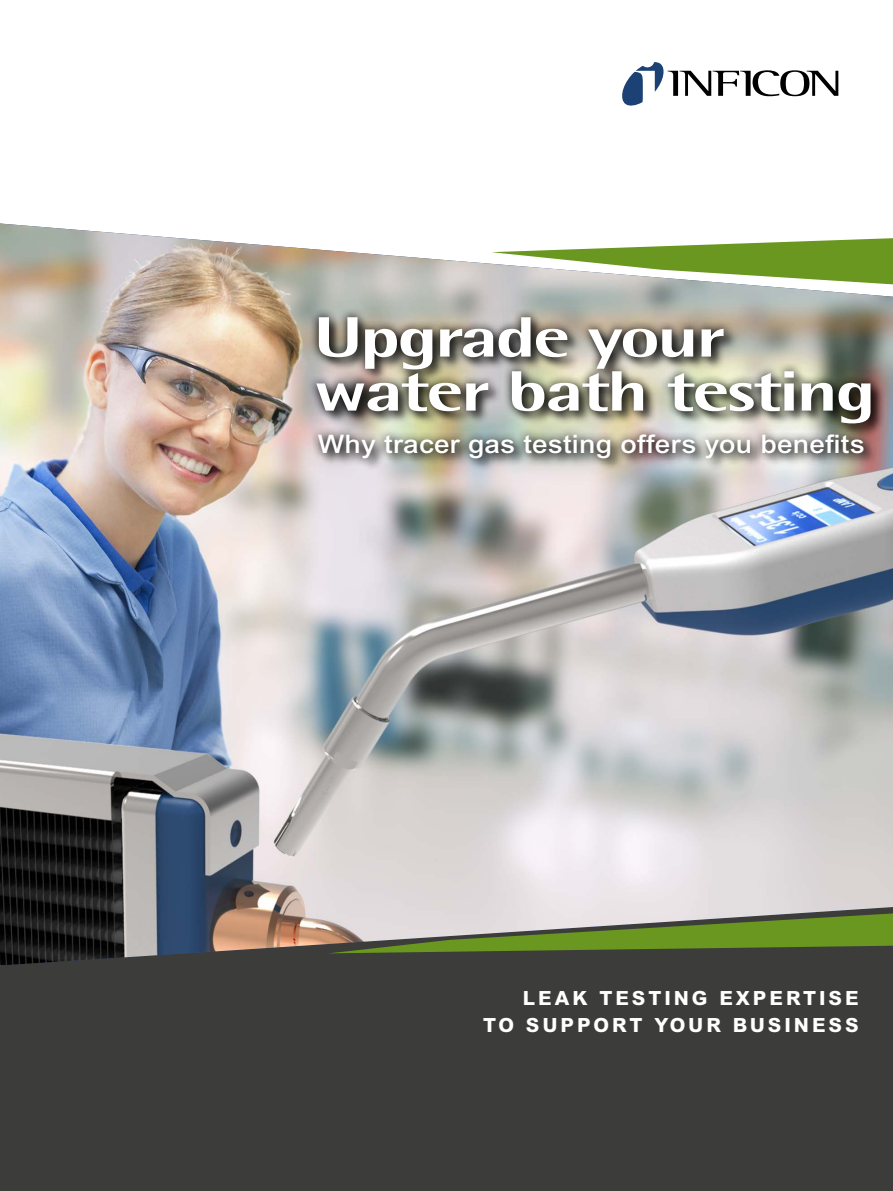
<style>
.page{position:relative;width:893px;height:1191px;background:#fff}
.page>*{position:absolute;margin:0;border:0;box-sizing:border-box;transform-origin:0 0}
.t1{font:800 57px/54px "Rotis Semi Sans";letter-spacing:-.035em;color:#fff;scale:1.36 1}
.t2{font:500 25.5px "Arial MT Std";letter-spacing:.01em;color:#fff;scale:1.1 1}
.t3{font:800 19.5px/27px "Arial MT Std";letter-spacing:.15em;color:#fff;text-align:right}
</style>
<div class="page">
<svg style="left:622px;top:62px;width:216px;height:44px"></svg>
<div style="left:0;top:965px;width:893px;height:226px;background:#3c3c3b"></div>
<img style="left:0;top:223px;width:893px;height:742px">
<svg style="left:328px;top:913px;width:565px;height:40px;background:#869961"></svg>
<svg style="left:491px;top:238px;width:402px;height:46px"></svg>
<div style="left:316px;top:315px;width:569px;height:157px;background:#000;opacity:.7"></div>
<img style="left:308px;top:307px;width:572px;height:160px">
<h1 class="t1" style="left:314px;top:309px;width:415px">Upgrade your water bath testing</h1>
<h2 class="t2" style="left:318px;top:429px;width:498px">Why tracer gas testing offers you benefits</h2>
<p class="t3" style="left:483px;top:984px;width:377px">LEAK TESTING EXPERTISE<br>TO SUPPORT YOUR BUSINESS</p>
</div>
